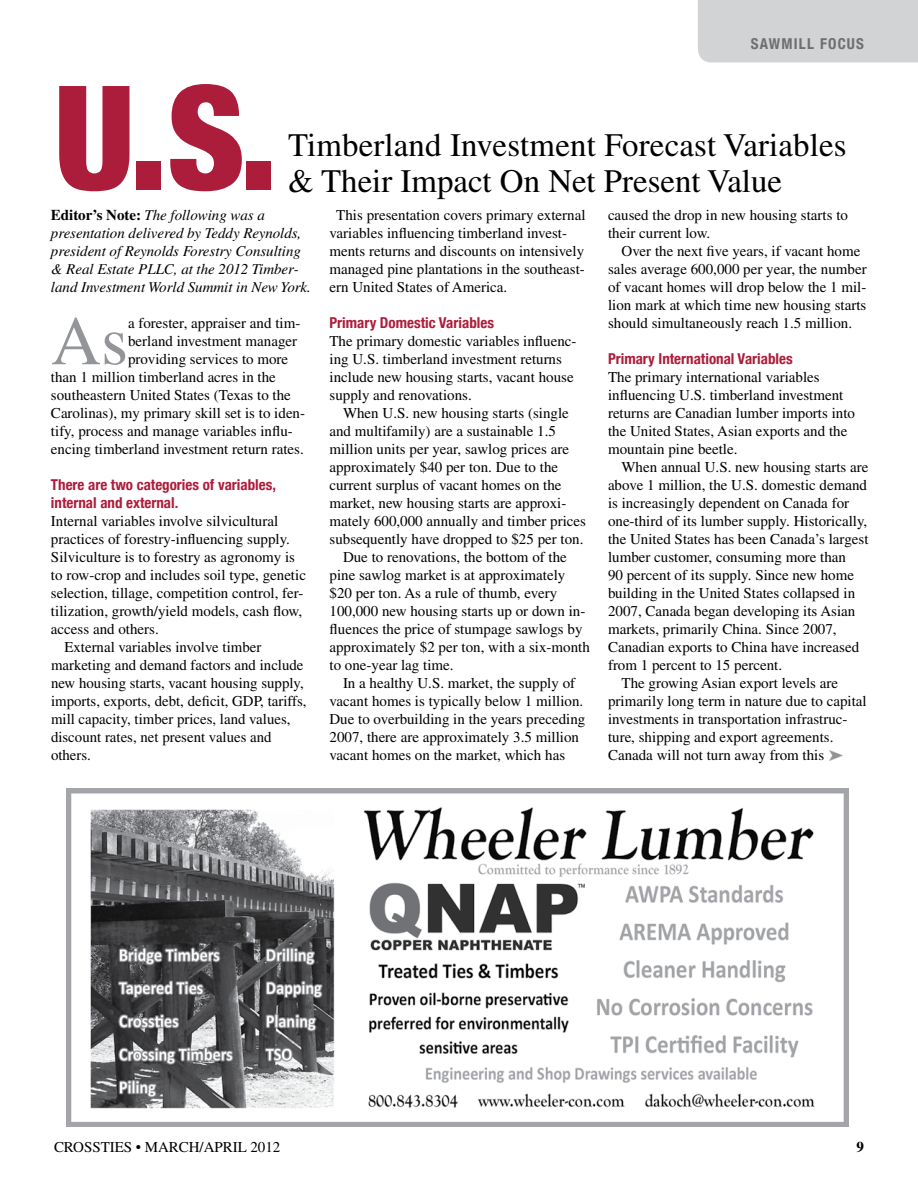
<style>
.page{position:relative;width:918px;height:1188px;background:#fff}
.page>*{position:absolute;margin:0;border:0;box-sizing:border-box;transform-origin:0 0}
.t1{font:900 condensed 145.2px "Helvetica Neue";color:#ac1d3b}
.t2{font:69.45px "Times";color:#939598}
.t3{font:32.85px/36.2px "Times";letter-spacing:.005em;color:#000}
.t4{font:15px/18px "Times";color:#000}
.t5{font:italic 15px/18px "Times";letter-spacing:-.005em;color:#000}
.t6{font:700 condensed 15px/18px "Helvetica Neue";color:#ac1d3b}
.t7{font:700 condensed 15px "Helvetica Neue";letter-spacing:.08em;color:#6d6f71}
.t8{font:700 15px "Times";color:#000}
.s1{font-weight:700;font-style:normal}
</style>
<div class="page">
<div style="left:698px;top:0;width:220px;height:62px;background:#d1d3d4"></div>
<svg style="left:830px;top:750px;width:12px;height:11px"></svg>
<img style="left:66px;top:789px;width:783px;height:338px">
<h1 class="t1" style="left:54px;top:49px;width:225px">U.S.</h1>
<p class="t7" style="left:751px;top:34px;width:114px">Sawmill Focus</p>
<h3 class="t3" style="left:288px;top:127px;width:560px">Timberland Investment Forecast Variables &amp; Their Impact On Net Present Value</h3>
<p class="t5" style="left:51px;top:206px;width:261px"><span class="s1">Editor’s Note:</span> The following was a presentation delivered by Teddy Reynolds, president of Reynolds Forestry Consulting &amp; Real Estate PLLC, at the 2012 Timber&shy;land Investment World Summit in New York.</p>
<h2 class="t2" style="left:51px;top:302px;width:79px">A s</h2>
<p class="t4" style="left:128px;top:314px;width:174px">a forester, appraiser and tim-</p>
<p class="t4" style="left:128px;top:332px;width:171px">berland investment manager</p>
<p class="t4" style="left:128px;top:350px;width:162px">providing services to more</p>
<p class="t4" style="left:51px;top:368px;width:226px">than 1 million timberland acres in the</p>
<p class="t4" style="left:51px;top:386px;width:241px">southeastern United States (Texas to the</p>
<p class="t4" style="left:51px;top:404px;width:256px">Carolinas), my primary skill set is to iden-</p>
<p class="t4" style="left:51px;top:422px;width:243px">tify, process and manage variables influ-</p>
<p class="t4" style="left:51px;top:440px;width:254px">encing timberland investment return rates.</p>
<p class="t6" style="left:51px;top:476px;width:227px">There are two categories of variables, internal and external.</p>
<p class="t4" style="left:51px;top:512px;width:229px">Internal variables involve silvicultural</p>
<p class="t4" style="left:51px;top:530px;width:240px">practices of forestry-influencing supply.</p>
<p class="t4" style="left:51px;top:548px;width:246px">Silviculture is to forestry as agronomy is</p>
<p class="t4" style="left:51px;top:566px;width:256px">to row-crop and includes soil type, genetic</p>
<p class="t4" style="left:51px;top:584px;width:254px">selection, tillage, competition control, fer-</p>
<p class="t4" style="left:51px;top:602px;width:253px">tilization, growth/yield models, cash flow,</p>
<p class="t4" style="left:51px;top:620px;width:109px">access and others.</p>
<p class="t4" style="left:64px;top:638px;width:198px">External variables involve timber</p>
<p class="t4" style="left:51px;top:656px;width:254px">marketing and demand factors and include</p>
<p class="t4" style="left:51px;top:674px;width:254px">new housing starts, vacant housing supply,</p>
<p class="t4" style="left:51px;top:692px;width:257px">imports, exports, debt, deficit, GDP, tariffs,</p>
<p class="t4" style="left:51px;top:710px;width:241px">mill capacity, timber prices, land values,</p>
<p class="t4" style="left:51px;top:728px;width:222px">discount rates, net present values and</p>
<p class="t4" style="left:51px;top:746px;width:42px">others.</p>
<p class="t4" style="left:330px;top:206px;width:258px;text-indent:7px">This presentation covers primary external variables influencing timberland invest&shy;ments returns and discounts on intensively managed pine plantations in the southeast&shy;ern United States of America.</p>
<p class="t6" style="left:330px;top:314px;width:166px">Primary Domestic Variables</p>
<p class="t4" style="left:330px;top:332px;width:249px">The primary domestic variables influenc&shy;ing U.S. timberland investment returns include new housing starts, vacant house supply and renovations.</p>
<p class="t4" style="left:343px;top:404px;width:227px">When U.S. new housing starts (single</p>
<p class="t4" style="left:330px;top:422px;width:228px">and multifamily) are a sustainable 1.5</p>
<p class="t4" style="left:330px;top:440px;width:241px">million units per year, sawlog prices are</p>
<p class="t4" style="left:330px;top:458px;width:230px">approximately $40 per ton. Due to the</p>
<p class="t4" style="left:330px;top:476px;width:234px">current surplus of vacant homes on the</p>
<p class="t4" style="left:330px;top:494px;width:238px">market, new housing starts are approxi-</p>
<p class="t4" style="left:330px;top:512px;width:258px">mately 600,000 annually and timber prices</p>
<p class="t4" style="left:330px;top:530px;width:256px">subsequently have dropped to $25 per ton.</p>
<p class="t4" style="left:343px;top:548px;width:225px">Due to renovations, the bottom of the</p>
<p class="t4" style="left:330px;top:566px;width:237px">pine sawlog market is at approximately</p>
<p class="t4" style="left:330px;top:584px;width:229px">$20 per ton. A s a rule of thumb, every</p>
<p class="t4" style="left:330px;top:602px;width:257px">100,000 new housing starts up or down in-</p>
<p class="t4" style="left:330px;top:620px;width:255px">fluences the price of stumpage sawlogs by</p>
<p class="t4" style="left:330px;top:638px;width:262px">approximately $2 per ton, with a six-month</p>
<p class="t4" style="left:330px;top:656px;width:126px">to one-year lag time.</p>
<p class="t4" style="left:343px;top:674px;width:234px">In a healthy U.S. market, the supply of</p>
<p class="t4" style="left:330px;top:692px;width:255px">vacant homes is typically below 1 million.</p>
<p class="t4" style="left:330px;top:710px;width:257px">Due to overbuilding in the years preceding</p>
<p class="t4" style="left:330px;top:728px;width:251px">2007, there are approximately 3.5 million</p>
<p class="t4" style="left:330px;top:746px;width:237px">vacant homes on the market, which has</p>
<p class="t4" style="left:608px;top:206px;width:242px">caused the drop in new housing starts to their current low.</p>
<p class="t4" style="left:608px;top:242px;width:260px;text-indent:13px">Over the next five years, if vacant home sales average 600,000 per year, the number of vacant homes will drop below the 1 mil&shy;lion mark at which time new housing starts should simultaneously reach 1.5 million.</p>
<p class="t6" style="left:608px;top:350px;width:186px">Primary International Variables</p>
<p class="t4" style="left:608px;top:368px;width:249px">The primary international variables influencing U.S. timberland investment returns are Canadian lumber imports into the United States, A sian exports and the mountain pine beetle.</p>
<p class="t4" style="left:622px;top:458px;width:248px">When annual U.S. new housing starts are</p>
<p class="t4" style="left:608px;top:476px;width:261px">above 1 million, the U.S. domestic demand</p>
<p class="t4" style="left:608px;top:494px;width:243px">is increasingly dependent on Canada for</p>
<p class="t4" style="left:608px;top:512px;width:261px">one-third of its lumber supply. Historically,</p>
<p class="t4" style="left:608px;top:530px;width:262px">the United States has been Canada’s largest</p>
<p class="t4" style="left:608px;top:548px;width:240px">lumber customer, consuming more than</p>
<p class="t4" style="left:608px;top:566px;width:248px">90 percent of its supply. Since new home</p>
<p class="t4" style="left:608px;top:584px;width:249px">building in the United States collapsed in</p>
<p class="t4" style="left:608px;top:602px;width:249px">2007, Canada began developing its Asian</p>
<p class="t4" style="left:608px;top:620px;width:230px">markets, primarily China. Since 2007,</p>
<p class="t4" style="left:608px;top:638px;width:253px">Canadian exports to China have increased</p>
<p class="t4" style="left:608px;top:656px;width:176px">from 1 percent to 15 percent.</p>
<p class="t4" style="left:622px;top:674px;width:218px">The growing A sian export levels are</p>
<p class="t4" style="left:608px;top:692px;width:260px">primarily long term in nature due to capital</p>
<p class="t4" style="left:608px;top:710px;width:241px">investments in transportation infrastruc-</p>
<p class="t4" style="left:608px;top:728px;width:227px">ture, shipping and export agreements.</p>
<p class="t4" style="left:608px;top:746px;width:218px">Canada will not turn away from this</p>
<p class="t4" style="left:54px;top:1138px;width:228px">CROSSTIES • March/April 2012</p>
<p class="t8" style="left:856px;top:1138px;width:9px">9</p>
</div>
